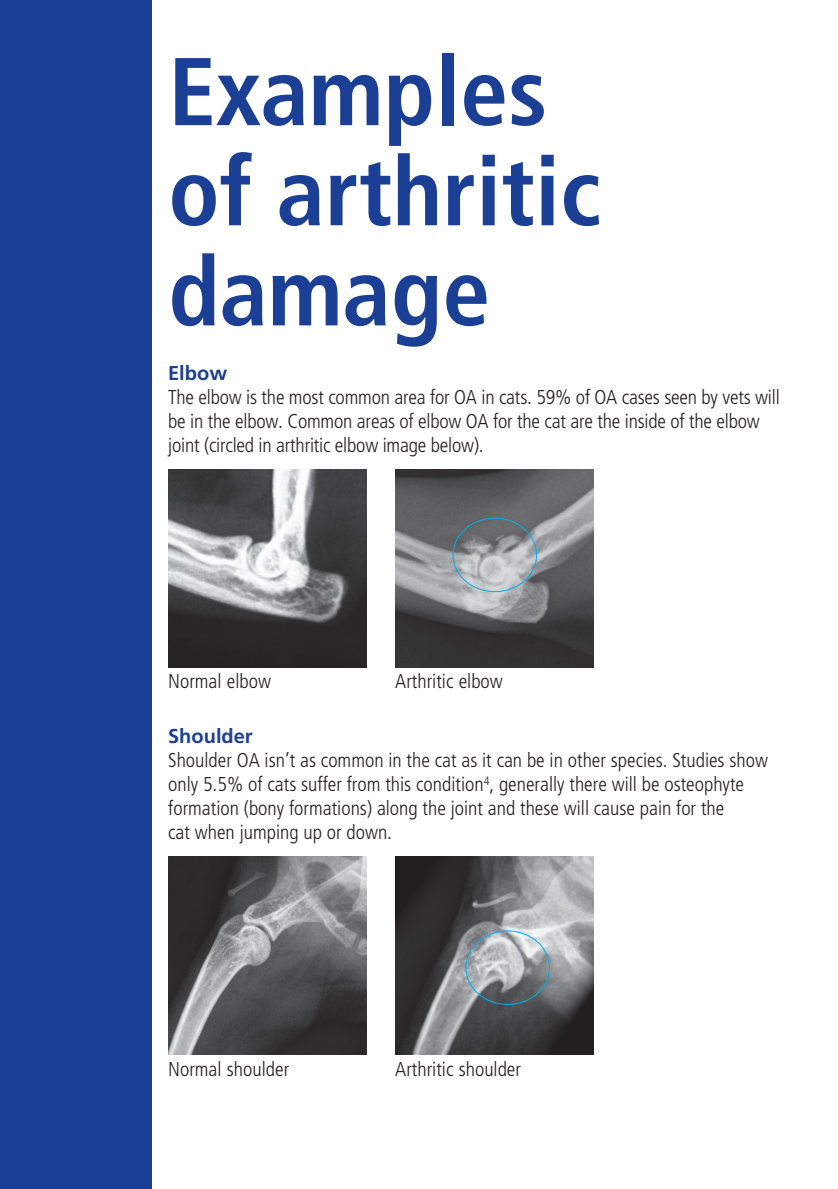
<style>
.page{position:relative;width:838px;height:1189px;background:#fff}
.page>*{position:absolute;margin:0;border:0;box-sizing:border-box;transform-origin:0 0}
.t1{font:700 condensed 96px/100px "Frutiger LT Std";color:#1b3f94}
.t2{font:300 condensed 20px/24px "Frutiger LT Std";color:#231f20}
.t3{font:700 20px "Frutiger LT Std";color:#1b3f94}
</style>
<div class="page">
<div style="left:0;top:0;width:151px;height:1188px;background:#1b3f94"></div>
<img style="left:168px;top:469px;width:198px;height:198px">
<img style="left:395px;top:469px;width:198px;height:198px">
<img style="left:168px;top:856px;width:198px;height:198px">
<img style="left:395px;top:856px;width:198px;height:198px">
<div style="left:452px;top:517px;width:85px;height:75px;border:1px solid #00aeef;border-radius:50%"></div>
<div style="left:465px;top:930px;width:84px;height:74px;border:1px solid #00aeef;border-radius:50%"></div>
<h1 class="t1" style="left:168px;top:42px;width:434px">Examples of arthritic damage</h1>
<p class="t3" style="left:168px;top:361px;width:60px">Elbow</p>
<p class="t2" style="left:168px;top:385px;width:612px">The elbow is the most common area for OA in cats. 59% of OA cases seen by vets will be in the elbow. Common areas of elbow OA for the cat are the inside of the elbow joint (circled in arthritic elbow image below).</p>
<p class="t2" style="left:168px;top:669px;width:104px">Normal elbow</p>
<p class="t2" style="left:395px;top:669px;width:109px">Arthritic elbow</p>
<p class="t3" style="left:168px;top:724px;width:86px">Shoulder</p>
<p class="t2" style="left:168px;top:748px;width:601px">Shoulder OA isn’t as common in the cat as it can be in other species. Studies show only 5.5% of cats suffer from this condition<sup>4</sup>, generally there will be osteophyte formation (bony formations) along the joint and these will cause pain for the<br>cat when jumping up or down.</p>
<p class="t2" style="left:168px;top:1056px;width:122px">Normal shoulder</p>
<p class="t2" style="left:395px;top:1056px;width:127px">Arthritic shoulder</p>
</div>
